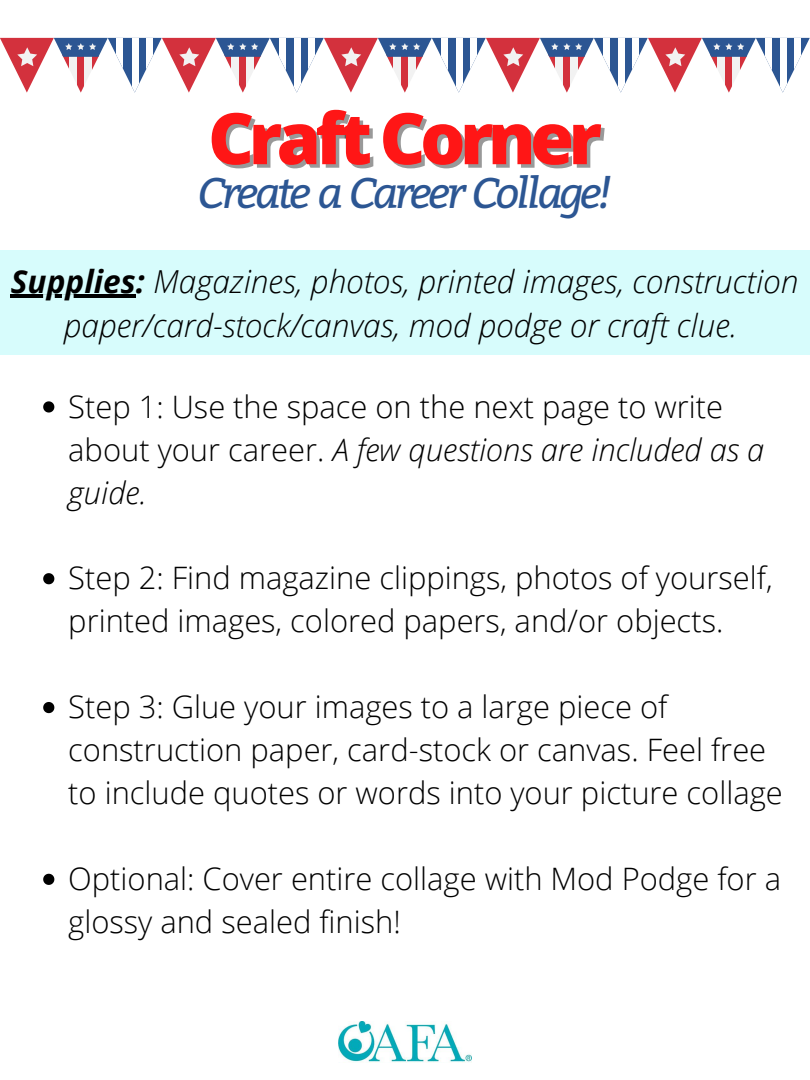
<style>
.page{position:relative;width:810px;height:1080px;background:#fff}
.page>*{position:absolute;margin:0;border:0;box-sizing:border-box;transform-origin:0 0}
.t1{font:800 71.12px "Open Sans";letter-spacing:-.075em;color:#ff1616}
.t2{font:italic 42.81px "Bitter";letter-spacing:-.075em;color:#2c5693}
.t3{font:italic 300 31.69px/44px "Open Sans";color:#000;text-align:center}
.t4{font:300 30.94px/42.9px "Open Sans";color:#000}
.s1{font-weight:700}
.s2{font-style:italic}
</style>
<div class="page">
<img style="left:338px;top:1021px;width:134px;height:42px">
<svg style="left:0;top:38px;width:810px;height:55px"></svg>
<div style="left:780px;top:38px;width:6px;height:55px;background:#fff"></div>
<div style="left:765px;top:38px;width:6px;height:55px;background:#fff"></div>
<div style="left:794px;top:38px;width:7px;height:55px;background:#fff"></div>
<svg style="left:43px;top:401px;width:11px;height:12px"></svg>
<svg style="left:43px;top:573px;width:11px;height:11px"></svg>
<svg style="left:43px;top:702px;width:11px;height:11px"></svg>
<svg style="left:43px;top:874px;width:11px;height:11px"></svg>
<div style="left:0;top:251px;width:810px;height:104px;background:#d7fcfc"></div>
<hr style="left:11px;top:295px;width:125px;height:3px;background:#000">
<h1 class="t1" style="left:208px;top:88px;width:395px">Craft Corner</h1>
<h2 class="t2" style="left:198px;top:162px;width:416px">Create a Career Collage!</h2>
<p class="t3" style="left:11px;top:258px;width:789px"><span class="s1">Supplies:</span> Magazines, photos, printed images, construction paper/card-stock/canvas, mod podge or craft clue.</p>
<p class="t4" style="left:68px;top:384px;width:698px">Step 1: Use the space on the next page to write about your career. <span class="s2">A few questions are included as a guide.</span></p>
<p class="t4" style="left:68px;top:556px;width:706px">Step 2: Find magazine clippings, photos of yourself, printed images, colored papers, and/or objects.</p>
<p class="t4" style="left:68px;top:685px;width:716px">Step 3: Glue your images to a large piece of construction paper, card-stock or canvas. Feel free to include quotes or words into your picture collage</p>
<p class="t4" style="left:68px;top:857px;width:714px">Optional: Cover entire collage with Mod Podge for a glossy and sealed finish!</p>
</div>
